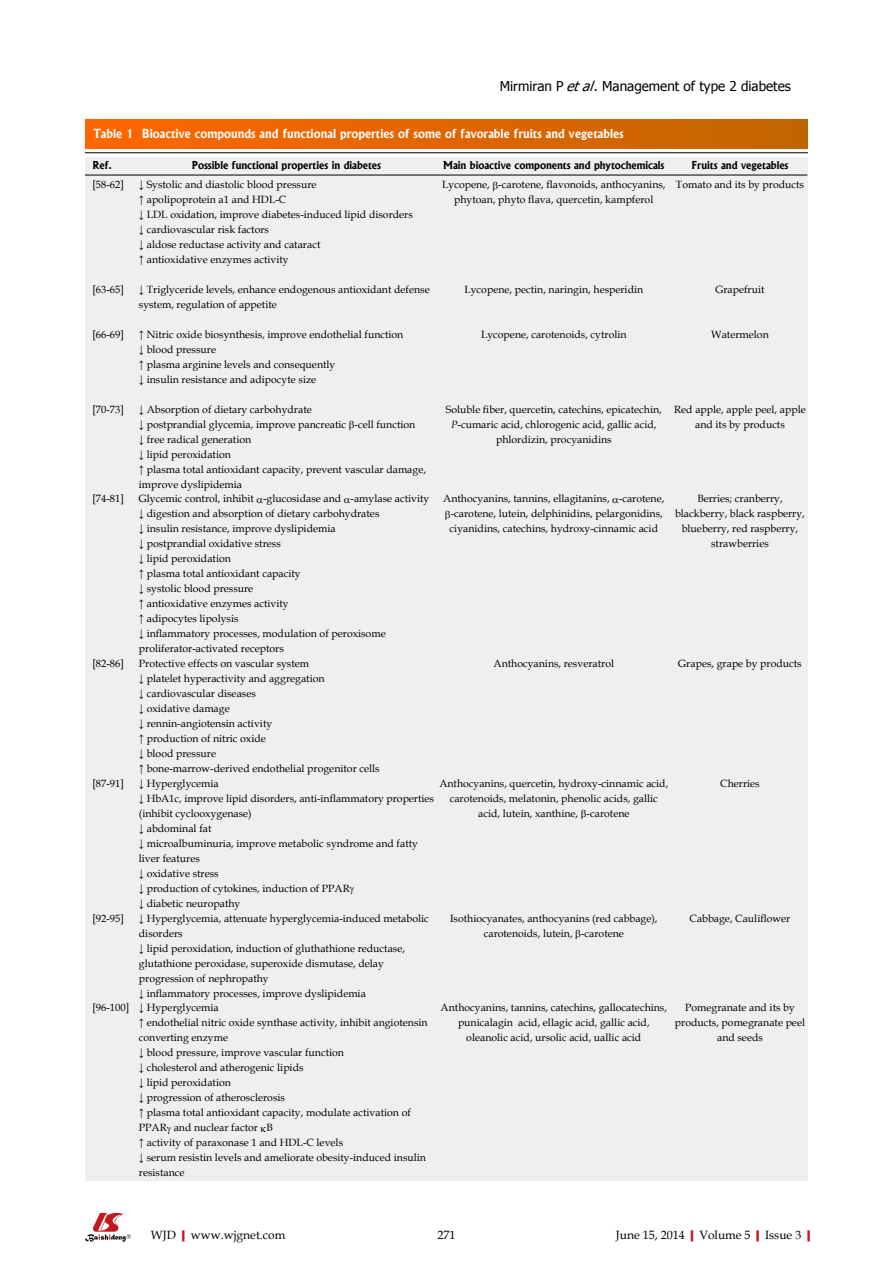
<style>
.page{position:relative;width:893px;height:1263px;background:#fff}
.page>*{position:absolute;margin:0;border:0;box-sizing:border-box;transform-origin:0 0}
.t1{font:13.5px "Tahoma";color:#000}
.t2{font:700 12px "Albertus";letter-spacing:.005em;color:#fff}
.t3{font:12px "Book Antiqua";color:#000}
.t4{font:10.5px/15px "Book Antiqua";color:#000}
.t5{font:700 10.5px "Albertus";color:#000}
.s1{font-style:italic}
.s2{font-weight:700;color:#c01920}
</style>
<div class="page">
<svg style="left:85px;top:1213px;width:46px;height:29px"></svg>
<div style="left:85px;top:119px;width:723px;height:29px;background:linear-gradient(to right,#f60,#c16500)"></div>
<div style="left:85px;top:157px;width:723px;height:1023px;background:#eeefef"></div>
<hr style="left:85px;top:152px;width:723px;height:1px;background:#000">
<hr style="left:85px;top:175px;width:722px;height:1px;background:#000">
<p class="t1" style="left:500px;top:77px;width:293px">Mirmiran P <span class="s1">etal</span>. Management of type 2 diabetes</p>
<p class="t2" style="left:94px;top:126px;width:532px">Table 1 Bioactive compounds and functional properties of some of favorable fruits and vegetables</p>
<p class="t5" style="left:92px;top:158px;width:21px">Ref.</p>
<p class="t5" style="left:192px;top:158px;width:191px">Possible functional properties in diabetes</p>
<p class="t5" style="left:443px;top:158px;width:223px">Main bioactive components and phytochemicals</p>
<p class="t5" style="left:691px;top:158px;width:98px">Fruits and vegetables</p>
<p class="t4" style="left:92px;top:177px;width:33px">[58-62]</p>
<p class="t4" style="left:139px;top:177px;width:275px">↓ Systolic and diastolic blood pressure<br>↑ apolipoprotein a1 and HDL-C<br>↓ LDL oxidation, improve diabetes-induced lipid disorders ↓ cardiovascular risk factors<br>↓ aldose reductase activity and cataract<br>↑ antioxidative enzymes activity</p>
<p class="t4" style="left:442px;top:177px;width:225px;text-align:center">Lycopene, -carotene, flavonoids, anthocyanins, phytoan, phyto flava, quercetin, kampferol</p>
<p class="t4" style="left:676px;top:177px;width:130px">Tomato and its by products</p>
<p class="t4" style="left:92px;top:282px;width:33px">[63-65]</p>
<p class="t4" style="left:139px;top:282px;width:292px">↓ Triglyceride levels, enhance endogenous antioxidant defense system, regulation of appetite</p>
<p class="t4" style="left:464px;top:282px;width:180px">Lycopene, pectin, naringin, hesperidin</p>
<p class="t4" style="left:715px;top:282px;width:51px">Grapefruit</p>
<p class="t4" style="left:92px;top:327px;width:33px">[66-69]</p>
<p class="t4" style="left:139px;top:327px;width:266px">↑ Nitric oxide biosynthesis, improve endothelial function ↓ blood pressure<br>↑ plasma arginine levels and consequently<br>↓ insulin resistance and adipocyte size</p>
<p class="t4" style="left:481px;top:327px;width:147px">Lycopene, carotenoids, cytrolin</p>
<p class="t4" style="left:711px;top:327px;width:59px">Watermelon</p>
<p class="t4" style="left:92px;top:401px;width:33px">[70-73]</p>
<p class="t4" style="left:139px;top:401px;width:289px">↓ Absorption of dietary carbohydrate<br>↓ postprandial glycemia, improve pancreatic -cell function<br>↓ free radical generation<br>↓ lipid peroxidation<br>↑ plasma total antioxidant capacity, prevent vascular damage, improve dyslipidemia</p>
<p class="t4" style="left:446px;top:401px;width:217px;text-align:center">Soluble fiber, quercetin, catechins, epicatechin,<br><span class="s1">P</span>-cumaric acid, chlorogenic acid, gallic acid, phlordizin, procyanidins</p>
<p class="t4" style="left:674px;top:401px;width:133px;text-align:center">Red apple, apple peel, apple and its by products</p>
<p class="t4" style="left:92px;top:491px;width:33px">[74-81]</p>
<p class="t4" style="left:139px;top:491px;width:292px">Glycemic control, inhibit -glucosidase and -amylase activity ↓ digestion and absorption of dietary carbohydrates<br>↓ insulin resistance, improve dyslipidemia<br>↓ postprandial oxidative stress<br>↓ lipid peroxidation<br>↑ plasma total antioxidant capacity<br>↓ systolic blood pressure<br>↑ antioxidative enzymes activity<br>↑ adipocytes lipolysis<br>↓ inflammatory processes, modulation of peroxisome proliferator-activated receptors</p>
<p class="t4" style="left:443px;top:491px;width:223px;text-align:center">Anthocyanins, tannins, ellagitanins, -carotene, -carotene, lutein, delphinidins, pelargonidins, ciyanidins, catechins, hydroxy-cinnamic acid</p>
<p class="t4" style="left:675px;top:491px;width:131px;text-align:center">Berries; cranberry, blackberry, black raspberry, blueberry, red raspberry, strawberries</p>
<p class="t4" style="left:92px;top:656px;width:33px">[82-86]</p>
<p class="t4" style="left:139px;top:656px;width:242px">Protective effects on vascular system<br>↓ platelet hyperactivity and aggregation<br>↓ cardiovascular diseases<br>↓ oxidative damage<br>↓ rennin-angiotensin activity<br>↑ production of nitric oxide<br>↓ blood pressure<br>↑ bone-marrow-derived endothelial progenitor cells</p>
<p class="t4" style="left:493px;top:656px;width:122px">Anthocyanins, resveratrol</p>
<p class="t4" style="left:678px;top:656px;width:125px">Grapes, grape by products</p>
<p class="t4" style="left:92px;top:776px;width:33px">[87-91]</p>
<p class="t4" style="left:139px;top:776px;width:297px">↓ Hyperglycemia<br>↓ HbA1c, improve lipid disorders, anti-inflammatory properties (inhibit cyclooxygenase)<br>↓ abdominal fat<br>↓ microalbuminuria, improve metabolic syndrome and fatty liver features<br>↓ oxidative stress<br>↓ production of cytokines, induction of PPAR<br>↓ diabetic neuropathy</p>
<p class="t4" style="left:439px;top:776px;width:231px;text-align:center">Anthocyanins, quercetin, hydroxy-cinnamic acid, carotenoids, melatonin, phenolic acids, gallic acid, lutein, xanthine, -carotene</p>
<p class="t4" style="left:720px;top:776px;width:41px">Cherries</p>
<p class="t4" style="left:92px;top:910px;width:33px">[92-95]</p>
<p class="t4" style="left:139px;top:910px;width:291px">↓ Hyperglycemia, attenuate hyperglycemia-induced metabolic disorders<br>↓ lipid peroxidation, induction of gluthathione reductase, glutathione peroxidase, superoxide dismutase, delay progression of nephropathy<br>↓ inflammatory processes, improve dyslipidemia</p>
<p class="t4" style="left:450px;top:910px;width:209px;text-align:center">Isothiocyanates, anthocyanins (red cabbage), carotenoids, lutein, -carotene</p>
<p class="t4" style="left:690px;top:910px;width:102px">Cabbage, Cauliflower</p>
<p class="t4" style="left:139px;top:1000px;width:290px;text-indent:-46px">[96-100] ↓ Hyperglycemia<br>↑ endothelial nitric oxide synthase activity, inhibit angiotensin converting enzyme<br>↓ blood pressure, improve vascular function<br>↓ cholesterol and atherogenic lipids<br>↓ lipid peroxidation<br>↓ progression of atherosclerosis<br>↑ plasma total antioxidant capacity, modulate activation of PPAR and nuclear factor B<br>↑ activity of paraxonase 1 and HDL-C levels<br>↓ serum resistin levels and ameliorate obesity-induced insulin resistance</p>
<p class="t4" style="left:441px;top:1000px;width:228px;text-align:center">Anthocyanins, tannins, catechins, gallocatechins, punicalagin acid, ellagic acid, gallic acid, oleanolic acid, ursolic acid, uallic acid</p>
<p class="t4" style="left:675px;top:1000px;width:132px;text-align:center">Pomegranate and its by products, pomegranate peel and seeds</p>
<p class="t3" style="left:151px;top:1226px;width:136px">WJD<span class="s2">|</span>www.wjgnet.com</p>
<p class="t3" style="left:437px;top:1226px;width:19px">271</p>
<p class="t3" style="left:616px;top:1226px;width:202px">June 15, 2014<span class="s2">|</span>Volume 5<span class="s2">|</span>Issue 3<span class="s2">|</span></p>
</div>
